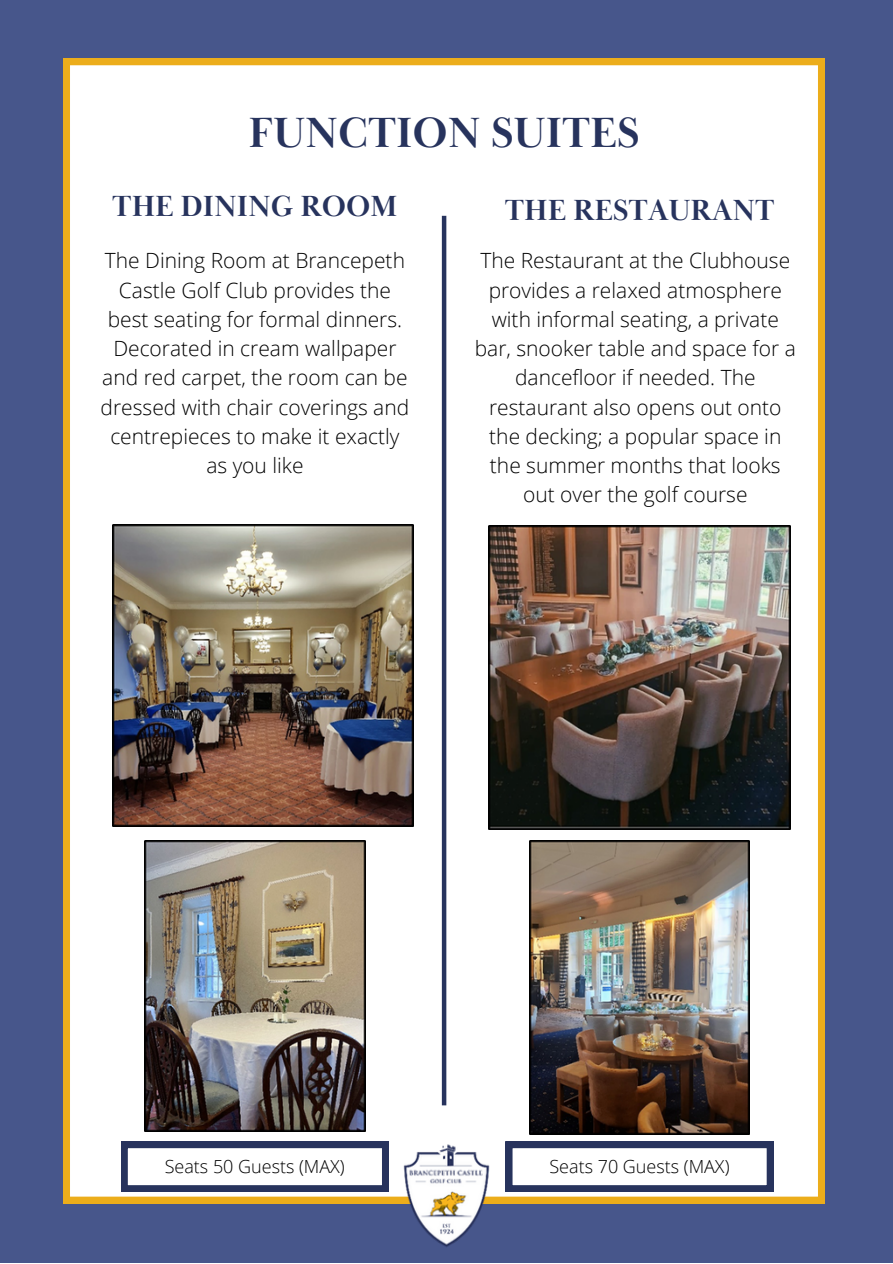
<style>
.page{position:relative;width:893px;height:1264px;background:#fff}
.page>*{position:absolute;margin:0;border:0;box-sizing:border-box;transform-origin:0 0}
.t1{font:700 43.5px "Baskerville Display PT";color:#27335d}
.t2{font:700 30px "Baskerville Display PT";color:#27335d}
.t3{font:300 21px/29.2px "Open Sans";color:#000;text-align:center}
.t4{font:300 18px "Open Sans";color:#000}
</style>
<div class="page">
<div style="left:0;top:0;width:892px;height:1262px;background:#47568b"></div>
<img style="left:63px;top:58px;width:761px;height:1145px">
<img style="left:377px;top:1124px;width:138px;height:123px">
<h1 class="t1" style="left:248px;top:106px;width:392px">FUNCTION SUITES</h1>
<h2 class="t2" style="left:112px;top:188px;width:287px">THE DINING ROOM</h2>
<h2 class="t2" style="left:505px;top:192px;width:271px">THE RESTAURANT</h2>
<p class="t3" style="left:101px;top:246px;width:310px">The Dining Room at Brancepeth<br>Castle Golf Club provides the best seating for formal dinners.<br>Decorated in cream wallpaper and red carpet, the room can be dressed with chair coverings and centrepieces to make it exactly as you like</p>
<p class="t3" style="left:474px;top:246px;width:322px">The Restaurant at the Clubhouse provides a relaxed atmosphere with informal seating, a private bar, snooker table and space for a dancefloor if needed. The restaurant also opens out onto the decking; a popular space in the summer months that looks out over the golf course</p>
<p class="t4" style="left:165px;top:1153px;width:181px">Seats 50 Guests (MAX)</p>
<p class="t4" style="left:549px;top:1153px;width:181px">Seats 70 Guests (MAX)</p>
</div>
